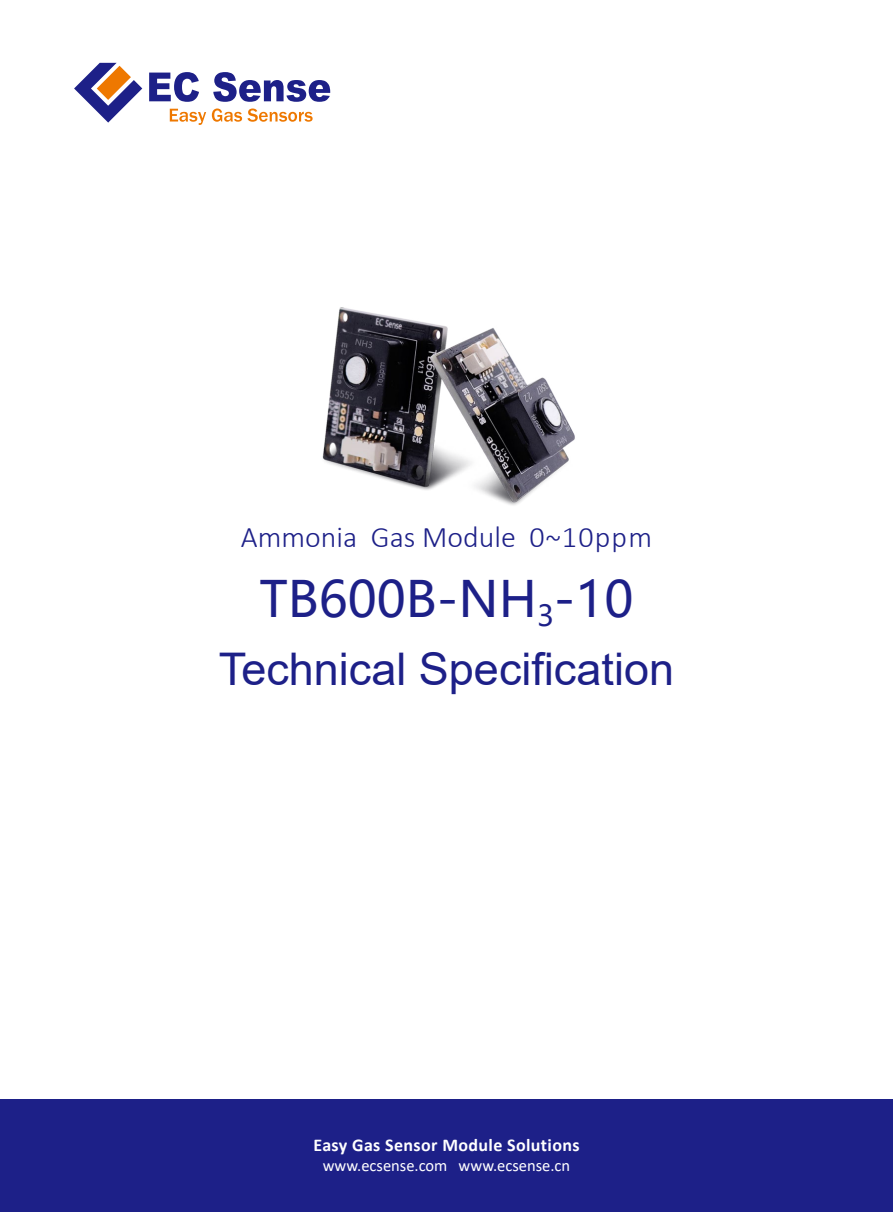
<style>
.page{position:relative;width:893px;height:1212px;background:#fff}
.page>*{position:absolute;margin:0;border:0;box-sizing:border-box;transform-origin:0 0}
.t1{font:49.5px "Microsoft Ya Hei";color:#1d2088}
.t2{font:45px "Arial";color:#1d2088}
.t3{font:300 30px "Calibri";color:#1d2088}
.t4{font:700 18px "Calibri";letter-spacing:.02em;color:#fff}
.t5{font:16.5px "Calibri";color:#fff}
</style>
<div class="page">
<svg style="left:149px;top:72px;width:50px;height:30px"></svg>
<svg style="left:213px;top:72px;width:117px;height:30px"></svg>
<svg style="left:74px;top:63px;width:68px;height:60px"></svg>
<svg style="left:170px;top:109px;width:36px;height:16px"></svg>
<svg style="left:212px;top:108px;width:101px;height:14px"></svg>
<div style="left:0;top:1099px;width:893px;height:113px;background:#1d2088"></div>
<img style="left:322px;top:307px;width:253px;height:198px">
<h3 class="t3" style="left:241px;top:519px;width:413px">Ammonia Gas Module 0~10ppm</h3>
<h1 class="t1" style="left:260px;top:566px;width:375px">TB600B-NH<sub>3</sub>-10</h1>
<h2 class="t2" style="left:219px;top:638px;width:457px">Technical Specification</h2>
<p class="t4" style="left:313px;top:1133px;width:268px">Easy Gas Sensor Module Solutions</p>
<p class="t5" style="left:323px;top:1154px;width:249px">www.ecsense.com www.ecsense.cn</p>
</div>
